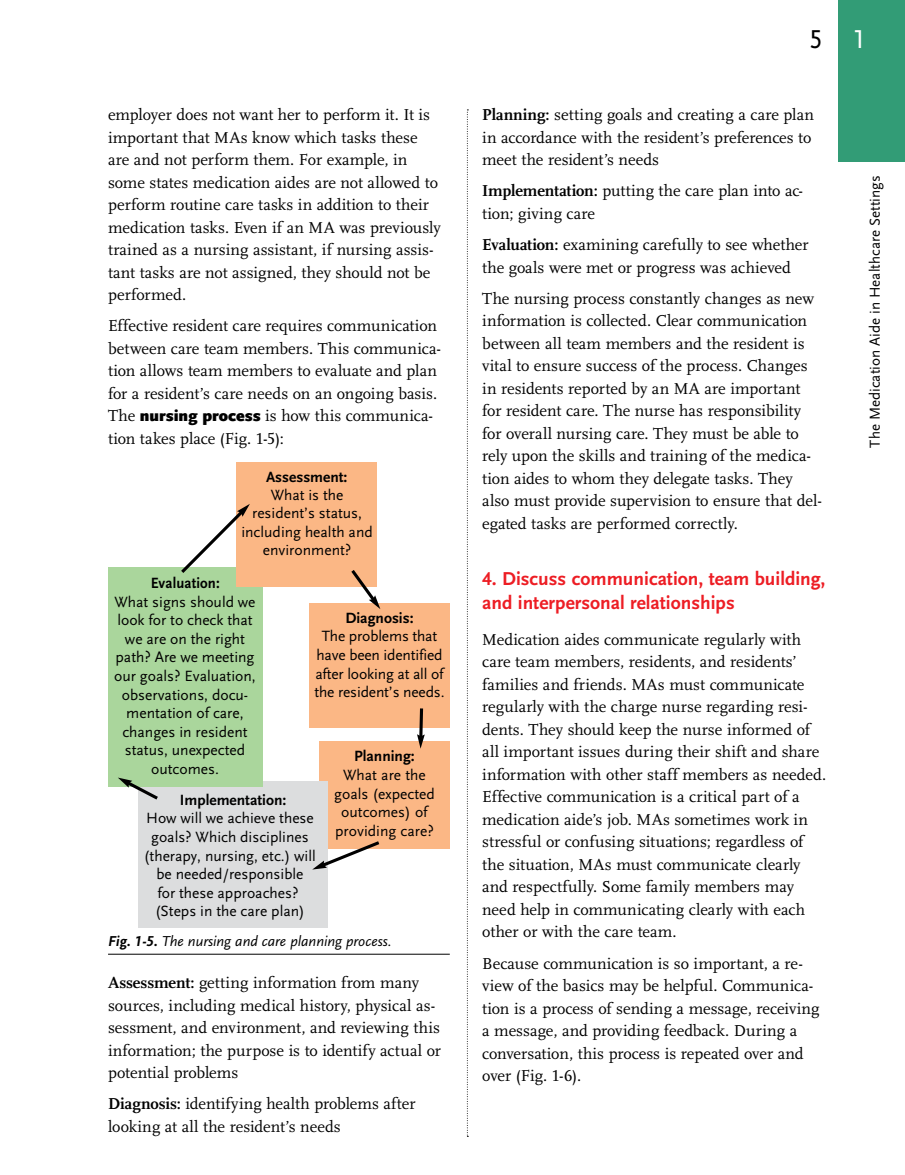
<style>
.page{position:relative;width:905px;height:1175px;background:#fff}
.page>*{position:absolute;margin:0;border:0;box-sizing:border-box;transform-origin:0 0}
.t1{font:27px "Scala Sans OT";color:#000}
.t2{font:27px "Scala Sans OT";color:#fff}
.t3{font:700 19.5px/24px "Scala Sans OT";color:#ed1d24}
.t4{font:16.5px/22.5px "Scala OT";color:#000}
.t5{font:15.45px/18.6px "Scala Sans LF";color:#000;text-align:center}
.t6{font:700 15.45px "Scala Sans LF";color:#000}
.t7{font:700 15.45px "Scala Sans LF";color:#000;scale:.95 1}
.t8{font:italic 15px "Scala Sans OT";color:#000}
.t9{font:15px "Scala Sans OT";color:#000}
.s1{font-family:"Scala Sans OT";font-weight:900}
.s2{font-weight:700}
</style>
<div class="page">
<svg style="left:467px;top:110px;width:1px;height:1027px"></svg>
<hr style="left:108px;top:953px;width:342px;height:1px;background:#000">
<div style="left:309px;top:603px;width:140px;height:124px;background:#fbb785"></div>
<div style="left:319px;top:741px;width:131px;height:107px;background:#fbb785"></div>
<div style="left:138px;top:781px;width:190px;height:147px;background:#dcddde"></div>
<svg style="left:313px;top:841px;width:70px;height:28px"></svg>
<div style="left:108px;top:567px;width:155px;height:219px;background:#aad69c"></div>
<svg style="left:118px;top:777px;width:43px;height:23px"></svg>
<div style="left:237px;top:462px;width:140px;height:124px;background:#fbb785"></div>
<svg style="left:348px;top:570px;width:32px;height:39px"></svg>
<svg style="left:181px;top:504px;width:69px;height:72px"></svg>
<svg style="left:417px;top:708px;width:8px;height:247px"></svg>
<div style="left:838px;top:0;width:66px;height:161px;background:#329c76"></div>
<p class="t4" style="left:108px;top:104px;width:334px">employer does not want her to perform it. It is important that MAs know which tasks these are and not perform them. For example, in some states medication aides are not allowed to perform routine care tasks in addition to their medication tasks. Even if an MA was previously trained as a nursing assistant, if nursing assis&shy;tant tasks are not assigned, they should not be performed.</p>
<p class="t4" style="left:108px;top:315px;width:334px">Effective resident care requires communication between care team members. This communica&shy;tion allows team members to evaluate and plan for a resident’s care needs on an ongoing basis.<br>The <span class="s1">nursing process</span> is how this communica&shy;tion takes place (Fig. 1-5):</p>
<p class="t7" style="left:151px;top:574px;width:74px">Evaluation:</p>
<p class="t6" style="left:266px;top:468px;width:83px">Assessment:</p>
<p class="t5" style="left:241px;top:485px;width:133px">What is the resident’s status, including health and environment?</p>
<p class="t5" style="left:114px;top:592px;width:143px">What signs should we look for to check that we are on the right path? Are we meeting our goals? Evaluation, observations, docu&shy;mentation of care, changes in resident status, unexpected outcomes.</p>
<p class="t6" style="left:345px;top:609px;width:70px">Diagnosis:</p>
<p class="t5" style="left:314px;top:627px;width:132px">The problems that have been identified after looking at all of the resident’s needs.</p>
<p class="t6" style="left:354px;top:748px;width:62px">Planning:</p>
<p class="t5" style="left:334px;top:766px;width:102px">What are the goals (expected outcomes) of providing care?</p>
<p class="t6" style="left:180px;top:791px;width:108px">Implementation:</p>
<p class="t5" style="left:144px;top:809px;width:173px">How will we achieve these goals? Which disciplines (therapy, nursing, etc.) will be needed/responsible<br>for these approaches? (Steps in the care plan)</p>
<p class="t8" style="left:108px;top:933px;width:285px"><span class="s2">Fig. 1-5.</span> The nursing and care planning process.</p>
<p class="t4" style="left:108px;top:972px;width:334px"><span class="s2">Assessment:</span> getting information from many sources, including medical history, physical as&shy;sessment, and environment, and reviewing this information; the purpose is to identify actual or potential problems</p>
<p class="t4" style="left:108px;top:1093px;width:309px"><span class="s2">Diagnosis:</span> identifying health problems after looking at all the resident’s needs</p>
<h1 class="t1" style="left:808px;top:25px;width:15px">5</h1>
<p class="t4" style="left:482px;top:104px;width:333px"><span class="s2">Planning:</span> setting goals and creating a care plan in accordance with the resident’s preferences to meet the resident’s needs</p>
<p class="t4" style="left:482px;top:180px;width:322px"><span class="s2">Implementation:</span> putting the care plan into ac&shy;tion; giving care</p>
<p class="t4" style="left:482px;top:234px;width:328px"><span class="s2">Evaluation:</span> examining carefully to see whether the goals were met or progress was achieved</p>
<p class="t4" style="left:482px;top:287px;width:341px">The nursing process constantly changes as new information is collected. Clear communication between all team members and the resident is vital to ensure success of the process. Changes in residents reported by an MA are important for resident care. The nurse has responsibility for overall nursing care. They must be able to rely upon the skills and training of the medica&shy;tion aides to whom they delegate tasks. They also must provide supervision to ensure that del&shy;egated tasks are performed correctly.</p>
<p class="t3" style="left:482px;top:567px;width:345px">4. Discuss communication, team building, and interpersonal relationships</p>
<p class="t4" style="left:482px;top:628px;width:345px">Medication aides communicate regularly with care team members, residents, and residents’ families and friends. MAs must communicate regularly with the charge nurse regarding resi&shy;dents. They should keep the nurse informed of all important issues during their shift and share information with other staff members as needed.<br>Effective communication is a critical part of a medication aide’s job. MAs sometimes work in stressful or confusing situations; regardless of the situation, MAs must communicate clearly and respectfully. Some family members may need help in communicating clearly with each other or with the care team.</p>
<p class="t4" style="left:482px;top:952px;width:339px">Because communication is so important, a re&shy;view of the basics may be helpful. Communica&shy;tion is a process of sending a message, receiving a message, and providing feedback. During a conversation, this process is repeated over and over (Fig. 1-6).</p>
<h1 class="t2" style="left:852px;top:25px;width:15px">1</h1>
<p class="t9" style="left:867px;top:447px;width:273px;rotate:-90deg">The Medication Aide in Healthcare Settings</p>
</div>
